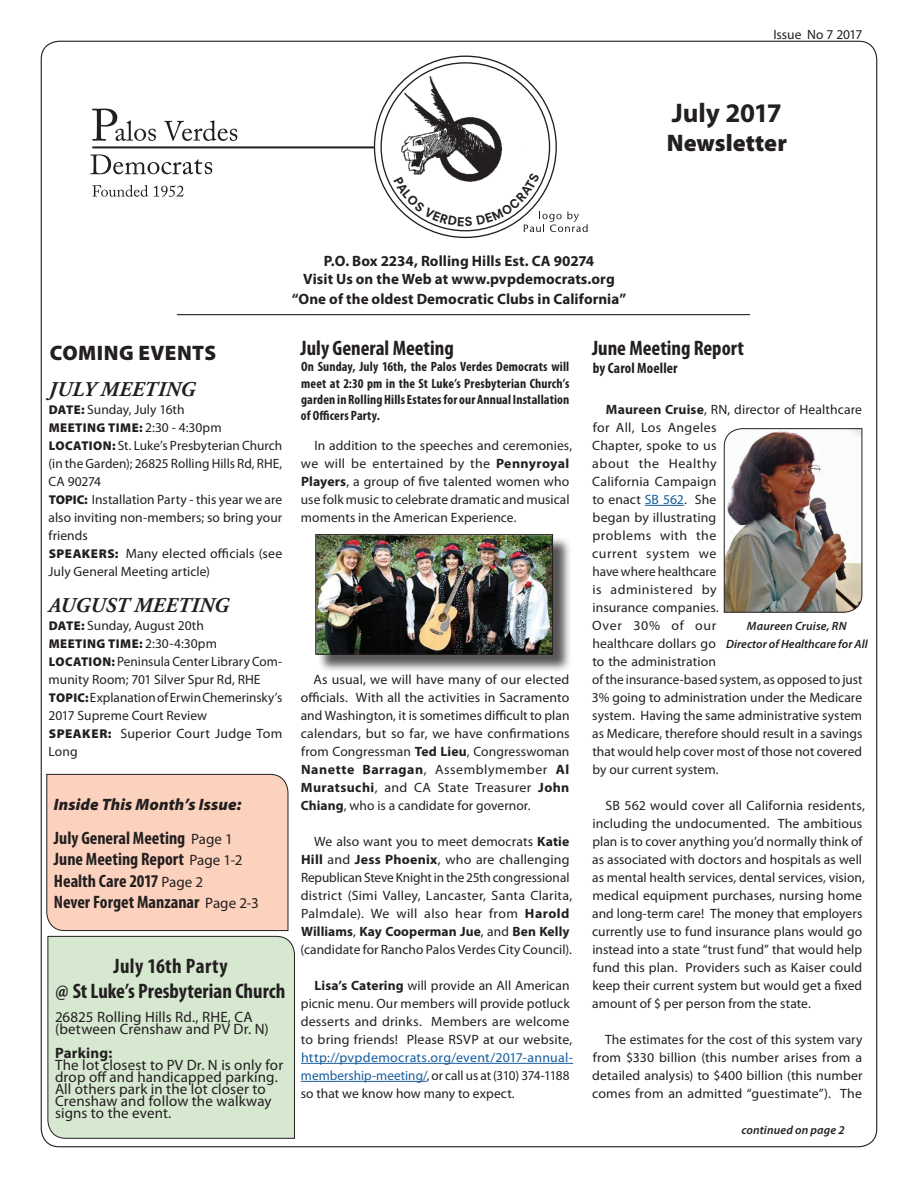
<style>
.page{position:relative;width:918px;height:1188px;background:#fff}
.page>*{position:absolute;margin:0;border:0;box-sizing:border-box;transform-origin:0 0}
.t1{font:700 27px "Myriad Pro";letter-spacing:-.005em;color:#231f20}
.t2{font:900 24px "Myriad Pro";color:#231f20}
.t3{font:700 condensed 21px/25.2px "Myriad Pro";color:#231f20;text-align:center}
.t4{font:italic 700 21px "Adobe Garamond Pro";letter-spacing:.01em;color:#231f20}
.t5{font:900 21px "Myriad Pro";letter-spacing:.02em;color:#231f20}
.t6{font:700 condensed 18px/21.6px "Myriad Pro";color:#231f20}
.t7{font:italic 900 16.5px "Myriad Pro";letter-spacing:.005em;color:#231f20}
.t8{font:15px/12px "Myriad Pro";letter-spacing:.01em;color:#231f20}
.t9{font:700 15px/18px "Myriad Pro";letter-spacing:.005em;color:#231f20;text-align:center}
.t10{font:700 condensed 15px "Myriad Pro";letter-spacing:.005em;color:#231f20}
.t11{font:13.5px/18px "Myriad Pro";letter-spacing:.005em;color:#231f20}
.t12{font:700 condensed 13.5px/16.2px "Myriad Pro";letter-spacing:.01em;color:#231f20;text-align:justify}
.t13{font:13.5px/18px "Myriad Pro";letter-spacing:.005em;color:#175d9e}
.t14{font:900 12.75px "Myriad Pro";letter-spacing:.035em;color:#231f20}
.t15{font:italic 600 12px/18px "Myriad Pro";letter-spacing:.005em;color:#231f20;text-align:center}
.s1{font-weight:700}
.s2{font-weight:900;font-size:12.75px}
.s3{font-weight:400;font-size:13.5px}
.s4{color:#231f20}
.s5{font-weight:400;font-stretch:normal;font-size:15px}
.s6{color:#175d9e}
</style>
<div class="page">
<svg style="left:92px;top:109px;width:64px;height:32px"></svg>
<svg style="left:164px;top:121px;width:73px;height:20px"></svg>
<svg style="left:90px;top:154px;width:122px;height:20px"></svg>
<svg style="left:92px;top:185px;width:56px;height:12px"></svg>
<svg style="left:154px;top:185px;width:30px;height:12px"></svg>
<img style="left:357px;top:55px;width:191px;height:149px">
<hr style="left:93px;top:146px;width:280px;height:2px;background:#231f20">
<hr style="left:177px;top:314px;width:573px;height:1px;background:#231f20">
<hr style="left:301px;top:1063px;width:272px;height:1px;background:#175d9e">
<hr style="left:301px;top:1081px;width:126px;height:1px;background:#175d9e">
<hr style="left:645px;top:505px;width:39px;height:1px;background:#175d9e">
<div style="left:46px;top:774px;width:243px;height:157px;background:#fcd2be"></div>
<img style="left:723px;top:428px;width:140px;height:185px">
<div style="left:47px;top:936px;width:248px;height:203px;background:#d6e8d0"></div>
<div style="left:318px;top:536px;width:253px;height:137px;background:#231f20;opacity:.75"></div>
<img style="left:317px;top:536px;width:234px;height:117px">
<div style="left:315px;top:534px;width:238px;height:121px;border:1px solid #231f20"></div>
<svg style="left:394px;top:173px;width:194px;height:59px"></svg>
<p class="t11" style="left:773px;top:25px;width:91px">Issue No 7 2017</p>
<p class="t9" style="left:303px;top:251px;width:313px">P.O. Box 2234, Rolling Hills Est. CA 90274<br>Visit Us on the Web at www.pvpdemocrats.org</p>
<p class="t9" style="left:292px;top:289px;width:336px">“One of the oldest Democratic Clubs in California”</p>
<h1 class="t1" style="left:672px;top:96px;width:111px">July 2017</h1>
<h2 class="t2" style="left:667px;top:127px;width:122px">Newsletter</h2>
<h3 class="t5" style="left:50px;top:339px;width:168px">COMING EVENTS</h3>
<h3 class="t3" style="left:301px;top:335px;width:155px">July General Meeting</h3>
<p class="t12" style="left:301px;top:358px;width:270px">On Sunday, July 16th, the Palos Verdes Democrats will meet at 2:30 pm in the St Luke’s Presbyterian Church’s garden in Rolling Hills Estates for our Annual Installation of Officers Party.</p>
<p class="t11" style="left:301px;top:436px;width:273px;text-indent:14px">In addition to the speeches and ceremonies, we will be entertained by the <span class="s1">Pennyroyal Players</span>, a group of five talented women who use folk music to celebrate dramatic and musical moments in the American Experience.</p>
<h3 class="t4" style="left:49px;top:377px;width:149px">JULY MEETING</h3>
<p class="t11" style="left:49px;top:400px;width:137px"><span class="s2">DATE:</span> Sunday, July 16th</p>
<p class="t14" style="left:49px;top:419px;width:174px">MEETING TIME: <span class="s3">2:30 - 4:30pm</span></p>
<p class="t11" style="left:49px;top:436px;width:235px"><span class="s2">LOCATION:</span> St. Luke’s Presbyterian Church (in the Garden); 26825 Rolling Hills Rd, RHE,<br>CA 90274<br><span class="s2">TOPIC:</span> Installation Party - this year we are also inviting non-members; so bring your friends<br><span class="s2">SPEAKERS:</span> Many elected officials (see<br>July General Meeting article)</p>
<h3 class="t4" style="left:49px;top:593px;width:182px">AUGUST MEETING</h3>
<p class="t11" style="left:49px;top:616px;width:157px"><span class="s2">DATE:</span> Sunday, August 20th</p>
<p class="t14" style="left:49px;top:635px;width:170px">MEETING TIME: <span class="s3">2:30-4:30pm</span></p>
<p class="t11" style="left:49px;top:652px;width:235px"><span class="s2">LOCATION:</span> Peninsula Center Library Com&shy;munity Room; 701 Silver Spur Rd, RHE<br><span class="s2">TOPIC:</span> Explanation of Erwin Chemerinsky’s<br>2017 Supreme Court Review<br><span class="s2">SPEAKER:</span> Superior Court Judge Tom<br>Long</p>
<p class="t11" style="left:301px;top:670px;width:271px;text-align:justify;text-indent:13px">As usual, we will have many of our elected officials. With all the activities in Sacramento and Washington, it is sometimes difficult to plan calendars, but so far, we have confirmations from Congressman <span class="s1">Ted Lieu</span>, Congresswoman <span class="s1">Nanette Barragan</span>, Assemblymember <span class="s1">Al Muratsuchi</span>, and CA State Treasurer <span class="s1">John Chiang</span>, who is a candidate for governor.</p>
<p class="t11" style="left:301px;top:832px;width:273px;text-indent:14px">We also want you to meet democrats <span class="s1">Katie Hill</span> and <span class="s1">Jess Phoenix</span>, who are challenging Republican Steve Knight in the 25th congressional district (Simi Valley, Lancaster, Santa Clarita, Palmdale). We will also hear from <span class="s1">Harold Williams</span>, <span class="s1">Kay Cooperman Jue</span>, and <span class="s1">Ben Kelly </span>(candidate for Rancho Palos Verdes City Council).</p>
<p class="t11" style="left:301px;top:976px;width:273px;text-indent:14px"><span class="s1">Lisa’s Catering</span> will provide an All American picnic menu. Our members will provide potluck desserts and drinks. Members are welcome to bring friends! Please RSVP at our website,</p>
<p class="t13" style="left:301px;top:1048px;width:274px">http://pvpdemocrats.org/event/2017-annual&shy;membership-meeting/<span class="s4">, or call us at (310) 374-1188 so that we know how many to expect.</span></p>
<p class="t7" style="left:54px;top:793px;width:189px">Inside This Month’s Issue:</p>
<h3 class="t6" style="left:54px;top:826px;width:206px">July General Meeting <span class="s5">Page 1<br></span>June Meeting Report <span class="s5">Page 1-2<br></span>Health Care 2017 <span class="s5">Page 2<br></span>Never Forget Manzanar <span class="s5">Page 2-3</span></h3>
<h3 class="t3" style="left:56px;top:953px;width:231px">July 16th Party<br>@ St Luke’s Presbyterian Church</h3>
<p class="t8" style="left:55px;top:1011px;width:215px">26825 Rolling Hills Rd., RHE, CA (between Crenshaw and PV Dr. N)</p>
<p class="t9" style="left:55px;top:1043px;width:59px">Parking:</p>
<p class="t8" style="left:55px;top:1059px;width:230px">The lot closest to PV Dr. N is only for drop off and handicapped parking.<br>All others park in the lot closer to<br>Crenshaw and follow the walkway signs to the event.</p>
<h3 class="t3" style="left:592px;top:335px;width:153px">June Meeting Report</h3>
<p class="t10" style="left:593px;top:359px;width:86px">by Carol Moeller</p>
<p class="t11" style="left:592px;top:400px;width:272px;text-indent:14px"><span class="s1">Maureen Cruise</span>, RN, director of Healthcare for All, Los Angeles<br>Chapter, spoke to us<br>about the Healthy<br>California Campaign<br>to enact <span class="s6">SB 562</span>. She<br>began by illustrating<br>problems with the<br>current system we<br>have where healthcare<br>is administered by<br>insurance companies.<br>Over 30% of our<br>healthcare dollars go<br>to the administration<br>of the insurance-based system, as opposed to just<br>3% going to administration under the Medicare system. Having the same administrative system as Medicare, therefore should result in a savings that would help cover most of those not covered by our current system.</p>
<p class="t11" style="left:592px;top:796px;width:274px;text-indent:13px">SB 562 would cover all California residents, including the undocumented. The ambitious plan is to cover anything you’d normally think of as associated with doctors and hospitals as well as mental health services, dental services, vision, medical equipment purchases, nursing home and long-term care! The money that employers currently use to fund insurance plans would go instead into a state “trust fund” that would help fund this plan. Providers such as Kaiser could keep their current system but would get a fixed amount of $ per person from the state.</p>
<p class="t11" style="left:592px;top:1030px;width:272px;text-align:justify;text-indent:13px">The estimates for the cost of this system vary from $330 billion (this number arises from a detailed analysis) to $400 billion (this number comes from an admitted “guestimate”). The</p>
<p class="t15" style="left:741px;top:1121px;width:105px">continued on page 2</p>
<p class="t15" style="left:726px;top:617px;width:143px">Maureen Cruise, RN<br>Director of Healthcare for All</p>
</div>
